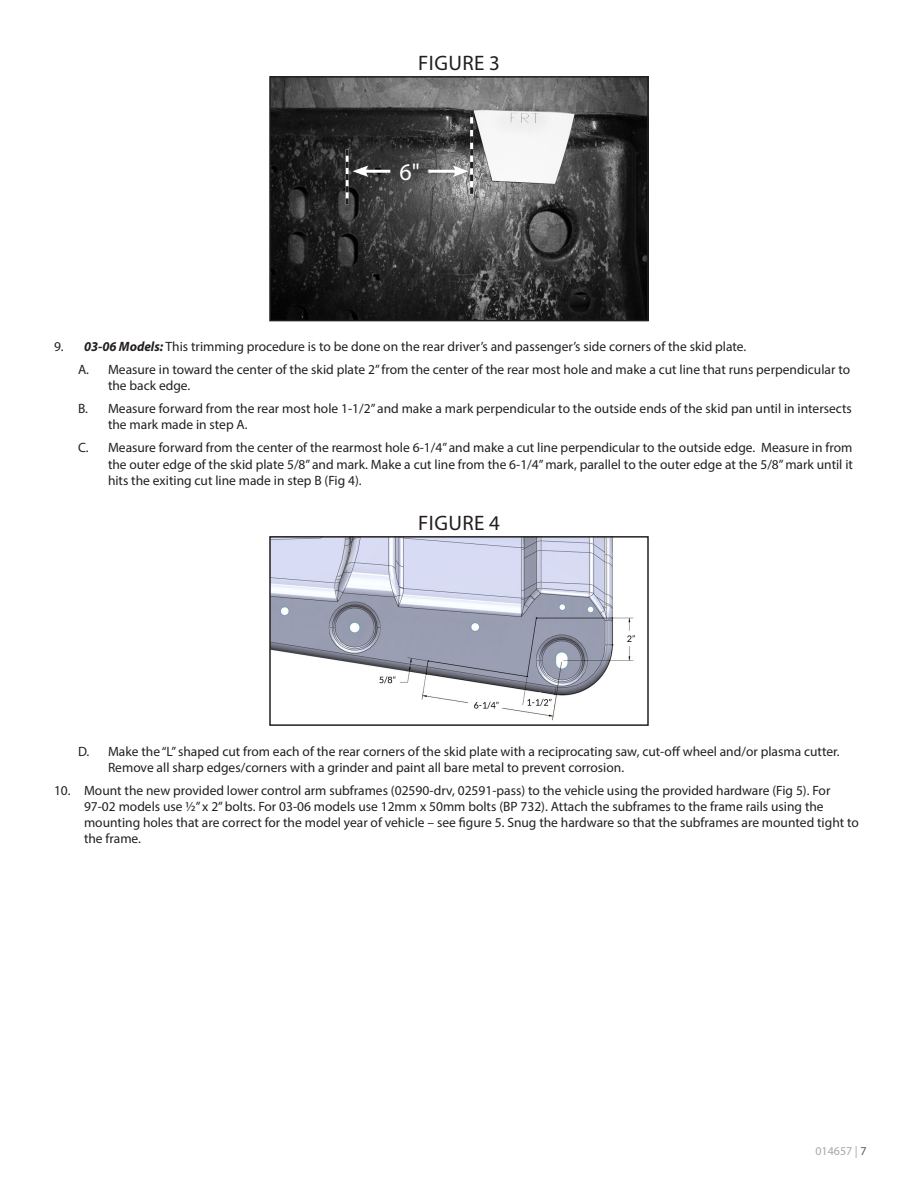
<style>
.page{position:relative;width:918px;height:1188px;background:#fff}
.page>*{position:absolute;margin:0;border:0;box-sizing:border-box;transform-origin:0 0}
.Headline{font:24px "Myriad Pro";color:#fff}
.t1{font:21px "Myriad Pro";letter-spacing:.02em;color:#231f20}
.t2{font:13.5px/16.2px "Myriad Pro";color:#231f20}
.t3{font:12px "Myriad Pro";color:#a8a9ad}
.s1{font-weight:700;font-style:italic}
.s2{color:#57585a}
</style>
<div class="page">
<img style="left:272px;top:79px;width:374px;height:239px">
<div style="left:269px;top:76px;width:380px;height:245px;border:2px solid #231f20"></div>
<hr style="left:363px;top:170px;width:27px;height:3px;background:#fff">
<svg style="left:346px;top:150px;width:23px;height:55px"></svg>
<hr style="left:428px;top:170px;width:30px;height:3px;background:#fff">
<svg style="left:453px;top:111px;width:20px;height:83px;background:#717171"></svg>
<img style="left:272px;top:539px;width:363px;height:182px">
<div style="left:269px;top:536px;width:380px;height:190px;border:2px solid #231f20"></div>
<p class="t1" style="left:418px;top:50px;width:83px">FIGURE 3</p>
<p class="Headline" style="left:399px;top:157px;width:22px">6"</p>
<p class="t2" style="left:54px;top:338px;width:694px">9. <span class="s1">03-06 Models:</span> This trimming procedure is to be done on the rear driver’s and passenger’s side corners of the skid plate.</p>
<p class="t2" style="left:108px;top:361px;width:744px;text-indent:-30px">A. Measure in toward the center of the skid plate 2” from the center of the rear most hole and make a cut line that runs perpendicular to the back edge.</p>
<p class="t2" style="left:108px;top:400px;width:745px;text-indent:-30px">B. Measure forward from the rear most hole 1-1/2” and make a mark perpendicular to the outside ends of the skid pan until in intersects the mark made in step A.</p>
<p class="t2" style="left:108px;top:439px;width:747px;text-align:justify;text-indent:-30px">C. Measure forward from the center of the rearmost hole 6-1/4” and make a cut line perpendicular to the outside edge. Measure in from the outer edge of the skid plate 5/8” and mark. Make a cut line from the 6-1/4” mark, parallel to the outer edge at the 5/8” mark until it hits the exiting cut line made in step B (Fig 4).</p>
<p class="t1" style="left:418px;top:510px;width:83px">FIGURE 4</p>
<p class="t2" style="left:108px;top:743px;width:733px;text-indent:-30px">D. Make the “L” shaped cut from each of the rear corners of the skid plate with a reciprocating saw, cut-off wheel and/or plasma cutter.<br>Remove all sharp edges/corners with a grinder and paint all bare metal to prevent corrosion.</p>
<p class="t2" style="left:84px;top:782px;width:776px;text-indent:-30px">10. Mount the new provided lower control arm subframes (02590-drv, 02591-pass) to the vehicle using the provided hardware (Fig 5). For 97-02 models use ½” x 2” bolts. For 03-06 models use 12mm x 50mm bolts (BP 732). Attach the subframes to the frame rails using the mounting holes that are correct for the model year of vehicle – see figure 5. Snug the hardware so that the subframes are mounted tight to the frame.</p>
<p class="t3" style="left:815px;top:1143px;width:53px">014657 | <span class="s2">7</span></p>
</div>
